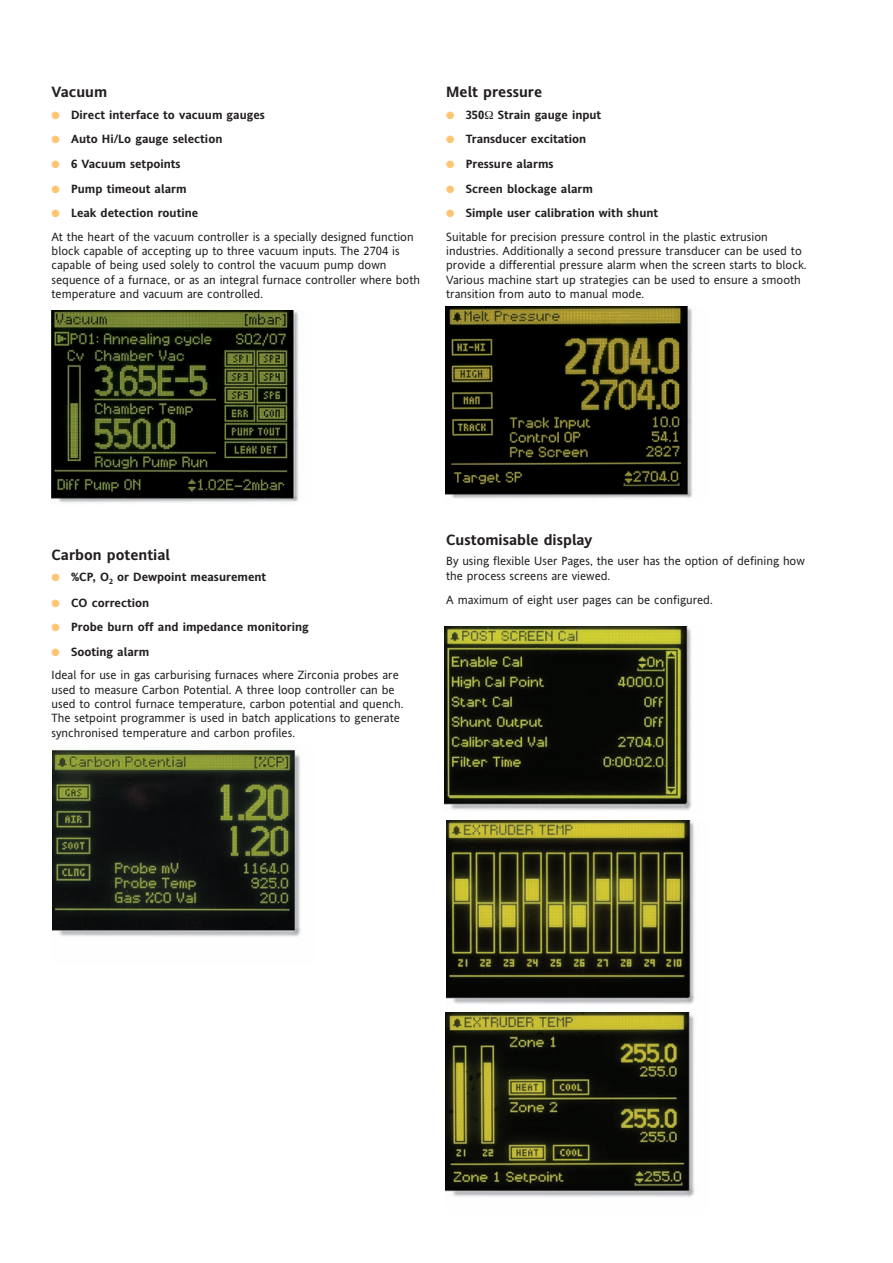
<style>
.page{position:relative;width:893px;height:1263px;background:#fff}
.page>*{position:absolute;margin:0;border:0;box-sizing:border-box;transform-origin:0 0}
.t1{font:700 15px "Invensys Andale";color:#231f20}
.t2{font:12px/14.4px "Invensys Andale";color:#231f20}
.t3{font:700 12px "Invensys Andale";color:#231f20}
.s1{color:#fec572}
.s2{font-weight:700}
</style>
<div class="page">
<img style="left:51px;top:310px;width:248px;height:193px">
<img style="left:53px;top:749px;width:248px;height:188px">
<img style="left:445px;top:306px;width:248px;height:193px">
<img style="left:444px;top:626px;width:248px;height:185px">
<img style="left:447px;top:820px;width:248px;height:184px">
<img style="left:445px;top:1013px;width:250px;height:184px">
<p class="t1" style="left:52px;top:86px;width:57px">Vacuum</p>
<p class="t3" style="left:52px;top:110px;width:215px"><span class="s1">●</span> Direct interface to vacuum gauges</p>
<p class="t3" style="left:52px;top:135px;width:172px"><span class="s1">●</span> Auto Hi/Lo gauge selection</p>
<p class="t3" style="left:52px;top:159px;width:131px"><span class="s1">●</span> 6 Vacuum setpoints</p>
<p class="t3" style="left:52px;top:184px;width:136px"><span class="s1">●</span> Pump timeout alarm</p>
<p class="t2" style="left:52px;top:203px;width:364px;line-height:23.1px"><span class="s1">●</span> <span class="s2">Leak detection routine<br></span>At the heart of the vacuum controller is a specially designed function</p>
<p class="t2" style="left:52px;top:245px;width:370px">block capable of accepting up to three vacuum inputs. The 2704 is capable of being used solely to control the vacuum pump down sequence of a furnace, or as an integral furnace controller where both temperature and vacuum are controlled.</p>
<p class="t1" style="left:446px;top:86px;width:97px">Melt pressure</p>
<p class="t3" style="left:446px;top:110px;width:157px"><span class="s1">●</span> 350 Strain gauge input</p>
<p class="t3" style="left:446px;top:135px;width:142px"><span class="s1">●</span> Transducer excitation</p>
<p class="t3" style="left:446px;top:159px;width:109px"><span class="s1">●</span> Pressure alarms</p>
<p class="t3" style="left:446px;top:184px;width:148px"><span class="s1">●</span> Screen blockage alarm</p>
<p class="t2" style="left:446px;top:203px;width:323px;line-height:23.1px"><span class="s1">●</span> <span class="s2">Simple user calibration with shunt<br></span>Suitable for precision pressure control in the plastic extrusion</p>
<p class="t2" style="left:446px;top:245px;width:362px">industries. Additionally a second pressure transducer can be used to provide a differential pressure alarm when the screen starts to block.<br>Various machine start up strategies can be used to ensure a smooth transition from auto to manual mode.</p>
<p class="t1" style="left:52px;top:549px;width:120px">Carbon potential</p>
<p class="t3" style="left:52px;top:572px;width:216px"><span class="s1">●</span> %CP, O<sub>2</sub> or Dewpoint measurement</p>
<p class="t3" style="left:52px;top:598px;width:99px"><span class="s1">●</span> CO correction</p>
<p class="t3" style="left:52px;top:623px;width:259px"><span class="s1">●</span> Probe burn off and impedance monitoring</p>
<p class="t2" style="left:52px;top:641px;width:349px;line-height:23.1px"><span class="s1">●</span> <span class="s2">Sooting alarm<br></span>Ideal for use in gas carburising furnaces where Zirconia probes are</p>
<p class="t2" style="left:52px;top:683px;width:353px">used to measure Carbon Potential. A three loop controller can be used to control furnace temperature, carbon potential and quench.<br>The setpoint programmer is used in batch applications to generate synchronised temperature and carbon profiles.</p>
<p class="t1" style="left:446px;top:534px;width:148px">Customisable display</p>
<p class="t2" style="left:446px;top:555px;width:360px">By using flexible User Pages, the user has the option of defining how the process screens are viewed.</p>
<p class="t2" style="left:446px;top:593px;width:268px">A maximum of eight user pages can be configured.</p>
</div>
